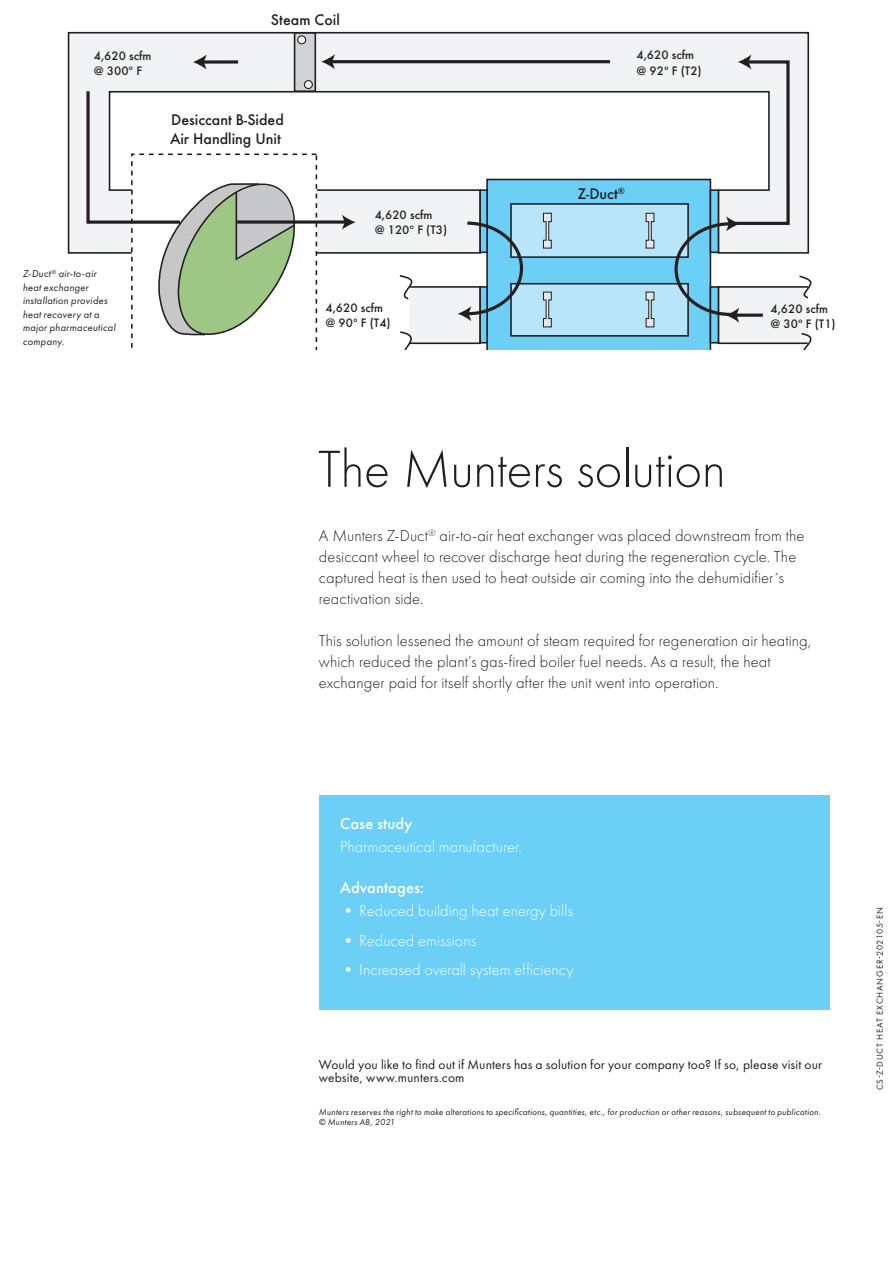
<style>
.page{position:relative;width:893px;height:1263px;background:#fff}
.page>*{position:absolute;margin:0;border:0;box-sizing:border-box;transform-origin:0 0}
.t1{font:54px "Futura PT Light";letter-spacing:-.01em;color:#231f20}
.t2{font:16.5px/21px "Futura PT Light";letter-spacing:.005em;color:#231f20}
.t3{font:16.5px "Futura PT Light";color:#fff}
.t4{font:16.5px "Futura PT Medium";letter-spacing:.005em;color:#fff}
.t5{font:500 15.9px/19.2px "Futura";color:#231f20}
.t6{font:13.5px/12.6px "Futura PT";letter-spacing:.01em;color:#231f20}
.t7{font:500 12.75px/15.3px "Futura";color:#231f20}
.t8{font:italic 10.5px/13.5px "Futura PT Book";letter-spacing:.02em;color:#231f20}
.t9{font:italic 9px/10.5px "Futura PT Book";letter-spacing:.025em;color:#231f20}
.t10{font:9px "Futura PT";letter-spacing:.09em;color:#231f20}
</style>
<div class="page">
<svg style="left:67px;top:31px;width:743px;height:223px;fill:#f2f3f4"></svg>
<div style="left:316px;top:189px;width:165px;height:65px;background:#f2f3f4;border:2px solid #231f20"></div>
<svg style="left:207px;top:60px;width:31px;height:4px"></svg>
<svg style="left:193px;top:54px;width:14px;height:16px"></svg>
<hr style="left:331px;top:60px;width:279px;height:3px;background:#231f20">
<svg style="left:321px;top:54px;width:14px;height:15px"></svg>
<svg style="left:398px;top:54px;width:414px;height:296px"></svg>
<svg style="left:342px;top:215px;width:14px;height:15px"></svg>
<svg style="left:317px;top:220px;width:28px;height:4px"></svg>
<svg style="left:85px;top:88px;width:232px;height:262px"></svg>
<div style="left:295px;top:33px;width:20px;height:58px;background:#d1d2d4"></div>
<div style="left:294px;top:32px;width:22px;height:60px;border:2px solid #231f20"></div>
<div style="left:298px;top:36px;width:8px;height:8px;background:#f2f3f4;border-radius:50%"></div>
<div style="left:297px;top:35px;width:9px;height:9px;border:1px solid #231f20;border-radius:50%"></div>
<div style="left:304px;top:81px;width:8px;height:8px;background:#f2f3f4;border-radius:50%"></div>
<div style="left:304px;top:80px;width:9px;height:9px;border:1px solid #231f20;border-radius:50%"></div>
<div style="left:319px;top:795px;width:510px;height:215px;background:#6bcff6"></div>
<p class="t5" style="left:271px;top:10px;width:71px">Steam Coil</p>
<p class="t7" style="left:94px;top:48px;width:59px">4,620 scfm @ 300º F</p>
<p class="t7" style="left:636px;top:47px;width:67px">4,620 scfm @ 92º F (T2)</p>
<p class="t8" style="left:23px;top:267px;width:94px">Z-Duct<sup>®</sup> air-to-air heat exchanger installation provides heat recovery at a major pharmaceutical company.</p>
<p class="t5" style="left:170px;top:110px;width:115px">Desiccant B-Sided<br>Air Handling Unit</p>
<p class="t7" style="left:375px;top:207px;width:74px">4,620 scfm<br>@ 120º F (T3)</p>
<p class="t5" style="left:577px;top:184px;width:49px">Z-Duct<sup>®</sup></p>
<p class="t7" style="left:325px;top:300px;width:67px">4,620 scfm @ 90º F (T4)</p>
<p class="t7" style="left:770px;top:301px;width:67px">4,620 scfm @ 30º F (T1)</p>
<h1 class="t1" style="left:318px;top:438px;width:409px">The Munters solution</h1>
<p class="t2" style="left:319px;top:525px;width:487px">A Munters Z-Duct<sup>®</sup> air-to-air heat exchanger was placed downstream from the desiccant wheel to recover discharge heat during the regeneration cycle. The captured heat is then used to heat outside air coming into the dehumidifier´s reactivation side.</p>
<p class="t2" style="left:319px;top:630px;width:494px">This solution lessened the amount of steam required for regeneration air heating, which reduced the plant’s gas-fired boiler fuel needs. As a result, the heat exchanger paid for itself shortly after the unit went into operation.</p>
<p class="t4" style="left:340px;top:814px;width:74px">Case study</p>
<p class="t3" style="left:340px;top:837px;width:183px">Pharmaceutical manufacturer.</p>
<p class="t4" style="left:340px;top:877px;width:85px">Advantages:</p>
<p class="t3" style="left:340px;top:901px;width:234px">• Reduced building heat energy bills</p>
<p class="t3" style="left:340px;top:931px;width:138px">• Reduced emissions</p>
<p class="t3" style="left:340px;top:960px;width:235px">• Increased overall system efficiency</p>
<p class="t6" style="left:319px;top:1058px;width:505px">Would you like to find out if Munters has a solution for your company too? If so, please visit our website, www.munters.com</p>
<p class="t9" style="left:319px;top:1106px;width:503px">Munters reserves the right to make alterations to specifications, quantities, etc., for production or other reasons, subsequent to publication. © Munters AB, 2021</p>
<p class="t10" style="left:874px;top:1090px;width:185px;rotate:-90deg">CS-Z-DUCT HEAT EXCHANGER-202105-EN</p>
</div>
